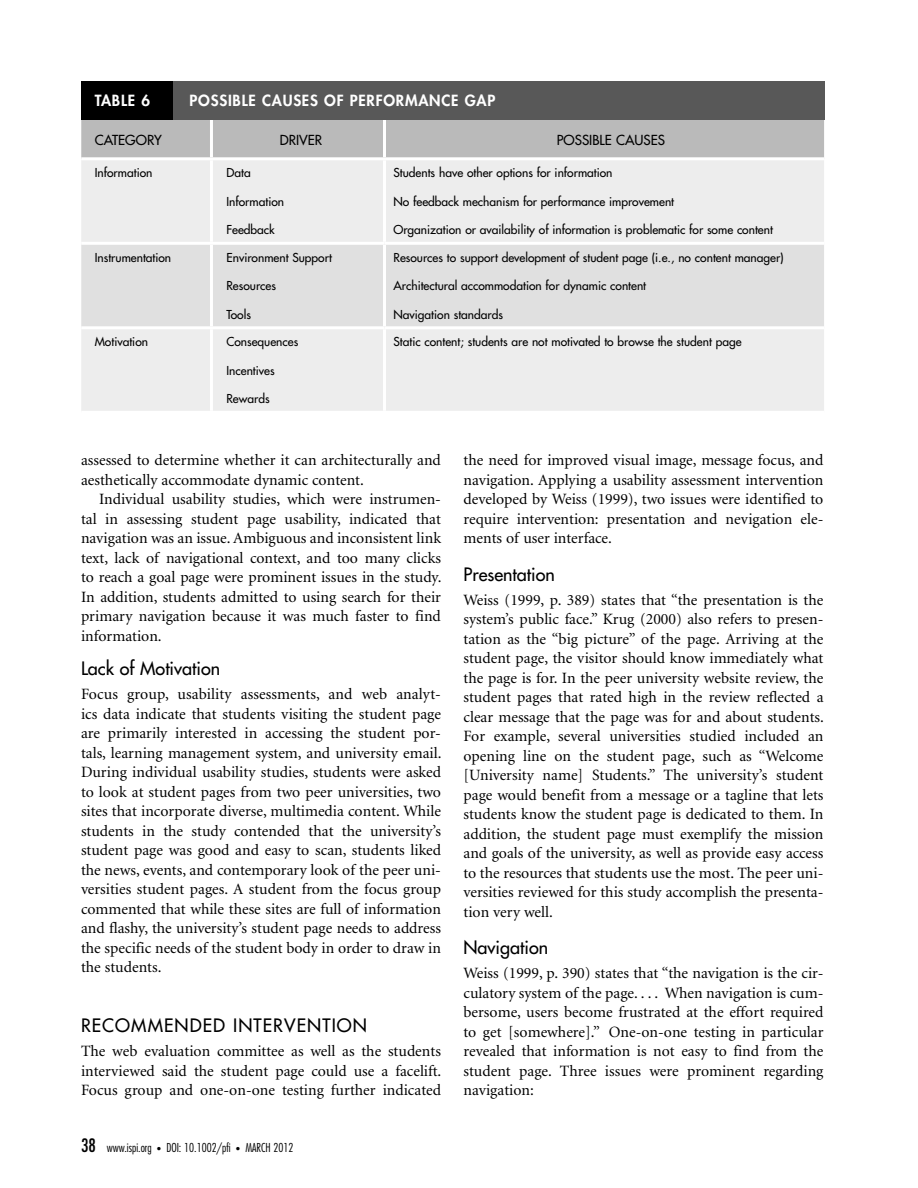
<style>
.page{position:relative;width:918px;height:1188px;background:#fff}
.page>*{position:absolute;margin:0;border:0;box-sizing:border-box;transform-origin:0 0}
.t1{font:18px "Futura";color:#000}
.t2{font:18px "Futura";letter-spacing:.06em;color:#000}
.t3{font:15.75px/19.5px "Minion";color:#000;text-align:justify}
.t4{font:800 15px "Futura";letter-spacing:.05em;color:#fff}
.t5{font:13.5px "Futura";color:#000}
.t6{font:12px "Futura";color:#000}
.t7{font:300 condensed 12px "Futura";color:#000}
.s1{font-weight:400;font-size:18px}
.s2{font-size:9px}
</style>
<div class="page">
<div style="left:81px;top:81px;width:92px;height:39px;background:#000"></div>
<div style="left:173px;top:81px;width:652px;height:39px;background:#585858"></div>
<div style="left:81px;top:120px;width:743px;height:37px;background:#bababa"></div>
<div style="left:81px;top:160px;width:743px;height:251px;background:#ededed"></div>
<div style="left:81px;top:245px;width:743px;height:81px;background:#e0e0e0"></div>
<hr style="left:210px;top:160px;width:3px;height:82px;background:#fff">
<hr style="left:383px;top:160px;width:3px;height:82px;background:#fff">
<hr style="left:81px;top:242px;width:304px;height:3px;background:#fff">
<hr style="left:210px;top:245px;width:3px;height:81px;background:#fff">
<hr style="left:385px;top:242px;width:439px;height:3px;background:#fff">
<hr style="left:383px;top:245px;width:3px;height:81px;background:#fff">
<hr style="left:81px;top:326px;width:304px;height:3px;background:#fff">
<hr style="left:210px;top:329px;width:3px;height:82px;background:#fff">
<hr style="left:385px;top:326px;width:439px;height:3px;background:#fff">
<hr style="left:383px;top:329px;width:3px;height:82px;background:#fff">
<hr style="left:210px;top:120px;width:3px;height:37px;background:#fff">
<hr style="left:383px;top:120px;width:3px;height:37px;background:#fff">
<p class="t4" style="left:95px;top:93px;width:57px">TABLE 6</p>
<p class="t4" style="left:190px;top:93px;width:307px">POSSIBLE CAUSES OF PERFORMANCE GAP</p>
<p class="t5" style="left:95px;top:133px;width:69px">CATEGORY</p>
<p class="t5" style="left:280px;top:133px;width:44px">DRIVER</p>
<p class="t5" style="left:557px;top:133px;width:110px">POSSIBLE CAUSES</p>
<p class="t6" style="left:95px;top:167px;width:59px">Information</p>
<p class="t6" style="left:226px;top:167px;width:26px">Data</p>
<p class="t6" style="left:226px;top:195px;width:59px">Information</p>
<p class="t6" style="left:226px;top:224px;width:50px">Feedback</p>
<p class="t6" style="left:394px;top:166px;width:221px">Students have other options for information</p>
<p class="t6" style="left:394px;top:195px;width:282px">No feedback mechanism for performance improvement</p>
<p class="t6" style="left:394px;top:223px;width:381px">Organization or availability of information is problematic for some content</p>
<p class="t6" style="left:95px;top:251px;width:78px">Instrumentation</p>
<p class="t6" style="left:226px;top:251px;width:107px">Environment Support</p>
<p class="t6" style="left:226px;top:280px;width:51px">Resources</p>
<p class="t6" style="left:226px;top:308px;width:26px">Tools</p>
<p class="t6" style="left:95px;top:336px;width:55px">Motivation</p>
<p class="t6" style="left:226px;top:336px;width:73px">Consequences</p>
<p class="t6" style="left:226px;top:364px;width:50px">Incentives</p>
<p class="t6" style="left:226px;top:393px;width:45px">Rewards</p>
<p class="t6" style="left:394px;top:251px;width:392px">Resources to support development of student page (i.e., no content manager)</p>
<p class="t6" style="left:394px;top:279px;width:254px">Architectural accommodation for dynamic content</p>
<p class="t6" style="left:394px;top:308px;width:111px">Navigation standards</p>
<p class="t6" style="left:394px;top:336px;width:350px">Static content; students are not motivated to browse the student page</p>
<p class="t3" style="left:81px;top:452px;width:361px">assessed to determine whether it can architecturally and aesthetically accommodate dynamic content.</p>
<p class="t3" style="left:81px;top:491px;width:362px;text-indent:18px">Individual usability studies, which were instrumen&shy;tal in assessing student page usability, indicated that navigation was an issue. Ambiguous and inconsistent link text, lack of navigational context, and too many clicks to reach a goal page were prominent issues in the study.<br>In addition, students admitted to using search for their primary navigation because it was much faster to find information.</p>
<p class="t1" style="left:81px;top:659px;width:141px">Lack of Motivation</p>
<p class="t3" style="left:81px;top:686px;width:362px">Focus group, usability assessments, and web analyt&shy;ics data indicate that students visiting the student page are primarily interested in accessing the student por&shy;tals, learning management system, and university email.<br>During individual usability studies, students were asked to look at student pages from two peer universities, two sites that incorporate diverse, multimedia content. While students in the study contended that the university’s student page was good and easy to scan, students liked the news, events, and contemporary look of the peer uni&shy;versities student pages. A student from the focus group commented that while these sites are full of information and flashy, the university’s student page needs to address the specific needs of the student body in order to draw in the students.</p>
<p class="t2" style="left:81px;top:1016px;width:288px">RECOMMENDED INTERVENTION</p>
<p class="t3" style="left:81px;top:1043px;width:362px">The web evaluation committee as well as the students interviewed said the student page could use a facelift.<br>Focus group and one-on-one testing further indicated</p>
<p class="t7" style="left:81px;top:1142px;width:214px"><span class="s1">38</span> www.ispi.org <span class="s2">•</span> DOI: 10.1002/pfi <span class="s2">•</span> MARCH 2012</p>
<p class="t3" style="left:463px;top:452px;width:362px">the need for improved visual image, message focus, and navigation. Applying a usability assessment intervention developed by Weiss (1999), two issues were identified to require intervention: presentation and nevigation ele&shy;ments of user interface.</p>
<p class="t1" style="left:464px;top:565px;width:93px">Presentation</p>
<p class="t3" style="left:464px;top:591px;width:362px">Weiss (1999, p. 389) states that “the presentation is the system’s public face.” Krug (2000) also refers to presen&shy;tation as the “big picture” of the page. Arriving at the student page, the visitor should know immediately what the page is for. In the peer university website review, the student pages that rated high in the review reflected a clear message that the page was for and about students.<br>For example, several universities studied included an opening line on the student page, such as “Welcome [University name] Students.” The university’s student page would benefit from a message or a tagline that lets students know the student page is dedicated to them. In addition, the student page must exemplify the mission and goals of the university, as well as provide easy access to the resources that students use the most. The peer uni&shy;versities reviewed for this study accomplish the presenta&shy;tion very well.</p>
<p class="t1" style="left:464px;top:938px;width:86px">Navigation</p>
<p class="t3" style="left:463px;top:965px;width:362px">Weiss (1999, p. 390) states that “the navigation is the cir&shy;culatory system of the page. . . . When navigation is cum&shy;bersome, users become frustrated at the effort required to get [somewhere].” One-on-one testing in particular revealed that information is not easy to find from the student page. Three issues were prominent regarding navigation:</p>
</div>
